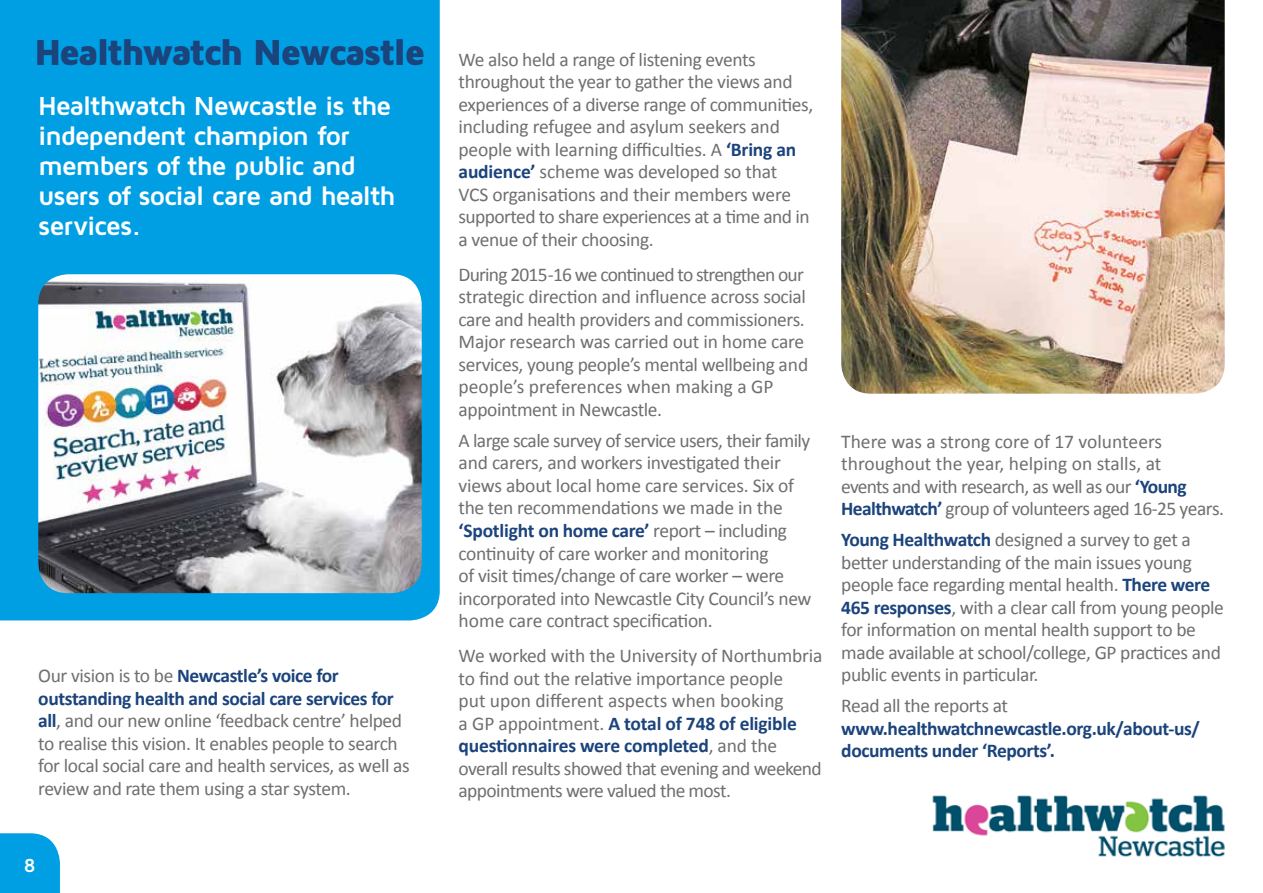
<style>
.page{position:relative;width:1263px;height:893px;background:#fff}
.page>*{position:absolute;margin:0;border:0;box-sizing:border-box;transform-origin:0 0}
.t1{font:900 37.5px "Maven Pro";letter-spacing:-.065em;color:#1b437c}
.t2{font:700 27px/30px "Maven Pro";letter-spacing:-.045em;color:#fff}
.t3{font:19.5px/22.5px "Calibri";letter-spacing:-.02em;color:#706f6f}
.t4{font:700 19.5px/22.5px "Calibri";letter-spacing:-.02em;color:#1b437c}
.t5{font:700 19.5px "Maven Pro";color:#fff}
.s1{font-weight:700;color:#1b437c}
</style>
<div class="page">
<img style="left:932px;top:795px;width:293px;height:62px">
<div style="left:0;top:0;width:440px;height:620px;background:#009fe3"></div>
<img style="left:841px;top:0;width:384px;height:394px">
<img style="left:38px;top:274px;width:384px;height:319px">
<svg style="left:0;top:833px;width:60px;height:60px;background:#0ea4e4"></svg>
<h1 class="t1" style="left:34px;top:29px;width:393px">Healthwatch Newcastle</h1>
<h2 class="t2" style="left:38px;top:90px;width:359px">Healthwatch Newcastle is the independent champion for members of the public and users of social care and health services.</h2>
<p class="t3" style="left:38px;top:665px;width:373px">Our vision is to be <span class="s1">Newcastle’s voice for outstanding health and social care services for all</span>, and our new online ‘feedback centre’ helped to realise this vision. It enables people to search for local social care and health services, as well as review and rate them using a star system.</p>
<p class="t5" style="left:24px;top:853px;width:13px">8</p>
<p class="t3" style="left:459px;top:48px;width:356px">We also held a range of listening events throughout the year to gather the views and experiences of a diverse range of communities, including refugee and asylum seekers and people with learning difficulties. A <span class="s1">‘Bring an audience’</span> scheme was developed so that<br>VCS organisations and their members were supported to share experiences at a time and in a venue of their choosing.</p>
<p class="t3" style="left:459px;top:263px;width:351px">During 2015-16 we continued to strengthen our strategic direction and influence across social care and health providers and commissioners.<br>Major research was carried out in home care services, young people’s mental wellbeing and people’s preferences when making a GP appointment in Newcastle.</p>
<p class="t3" style="left:459px;top:429px;width:354px">A large scale survey of service users, their family and carers, and workers investigated their views about local home care services. Six of the ten recommendations we made in the <span class="s1">‘Spotlight on home care’</span> report – including continuity of care worker and monitoring<br>of visit times/change of care worker – were incorporated into Newcastle City Council’s new home care contract specification.</p>
<p class="t3" style="left:459px;top:645px;width:365px">We worked with the University of Northumbria to find out the relative importance people<br>put upon different aspects when booking<br>a GP appointment. <span class="s1">A total of 748 of eligible questionnaires were completed</span>, and the overall results showed that evening and weekend appointments were valued the most.</p>
<p class="t3" style="left:841px;top:430px;width:384px">There was a strong core of 17 volunteers throughout the year, helping on stalls, at<br>events and with research, as well as our <span class="s1">‘Young Healthwatch’</span> group of volunteers aged 16-25 years.</p>
<p class="t3" style="left:841px;top:529px;width:384px"><span class="s1">Young Healthwatch</span> designed a survey to get a better understanding of the main issues young people face regarding mental health. <span class="s1">There were 465 responses</span>, with a clear call from young people for information on mental health support to be made available at school/college, GP practices and public events in particular.</p>
<p class="t3" style="left:841px;top:695px;width:168px">Read all the reports at</p>
<p class="t4" style="left:841px;top:717px;width:360px">www.healthwatchnewcastle.org.uk/about-us/ documents under ‘Reports’.</p>
</div>
